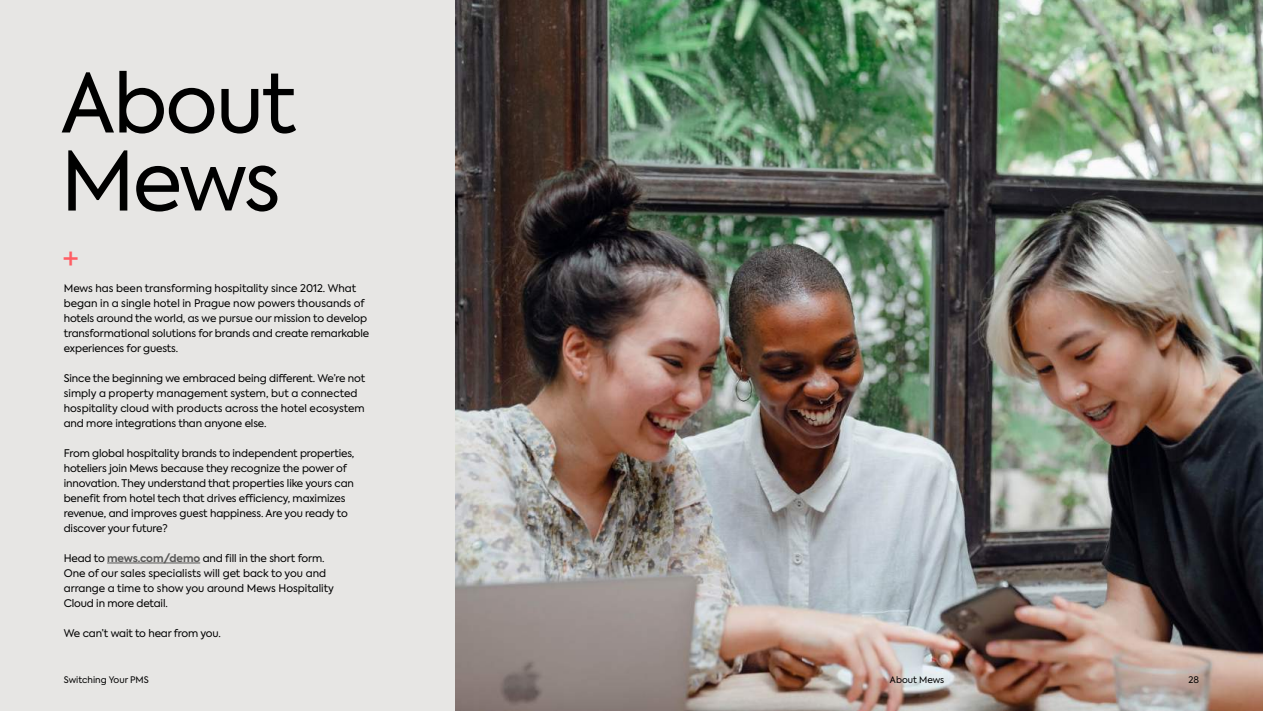
<style>
.page{position:relative;width:1263px;height:711px;background:#fff}
.page>*{position:absolute;margin:0;border:0;box-sizing:border-box;transform-origin:0 0}
.t1{font:81.3px/78px "Axiforma";letter-spacing:-.025em;color:#000}
.t2{font:30px "Axiforma";color:#ff5e64}
.t3{font:10.5px/15px "Axiforma";letter-spacing:-.01em;color:#000}
.t4{font:9px "Axiforma";color:#000}
.s1{font-weight:700;color:#575756}
</style>
<div class="page">
<div style="left:0;top:0;width:1263px;height:710px;background:#e7e6e4"></div>
<img style="left:456px;top:0;width:807px;height:710px">
<hr style="left:107px;top:562px;width:93px;height:1px;background:#575756">
<h1 class="t1" style="left:61px;top:65px;width:237px">About<br>Mews</h1>
<h2 class="t2" style="left:63px;top:239px;width:17px">+</h2>
<p class="t3" style="left:64px;top:280px;width:307px">Mews has been transforming hospitality since 2012. What began in a single hotel in Prague now powers thousands of hotels around the world, as we pursue our mission to develop transformational solutions for brands and create remarkable experiences for guests.</p>
<p class="t3" style="left:64px;top:370px;width:303px">Since the beginning we embraced being different. We’re not simply a property management system, but a connected hospitality cloud with products across the hotel ecosystem and more integrations than anyone else.</p>
<p class="t3" style="left:64px;top:445px;width:292px">From global hospitality brands to independent properties, hoteliers join Mews because they recognize the power of innovation. They understand that properties like yours can benefit from hotel tech that drives efficiency, maximizes revenue, and improves guest happiness. Are you ready to discover your future?</p>
<p class="t3" style="left:64px;top:550px;width:272px">Head to <span class="s1">mews.com/demo</span> and fill in the short form.<br>One of our sales specialists will get back to you and arrange a time to show you around Mews Hospitality Cloud in more detail.</p>
<p class="t3" style="left:64px;top:625px;width:159px">We can’t wait to hear from you.</p>
<p class="t4" style="left:64px;top:674px;width:87px">Switching Your PMS</p>
<p class="t4" style="left:890px;top:674px;width:56px">About Mews</p>
<p class="t4" style="left:1188px;top:674px;width:12px">28</p>
</div>
